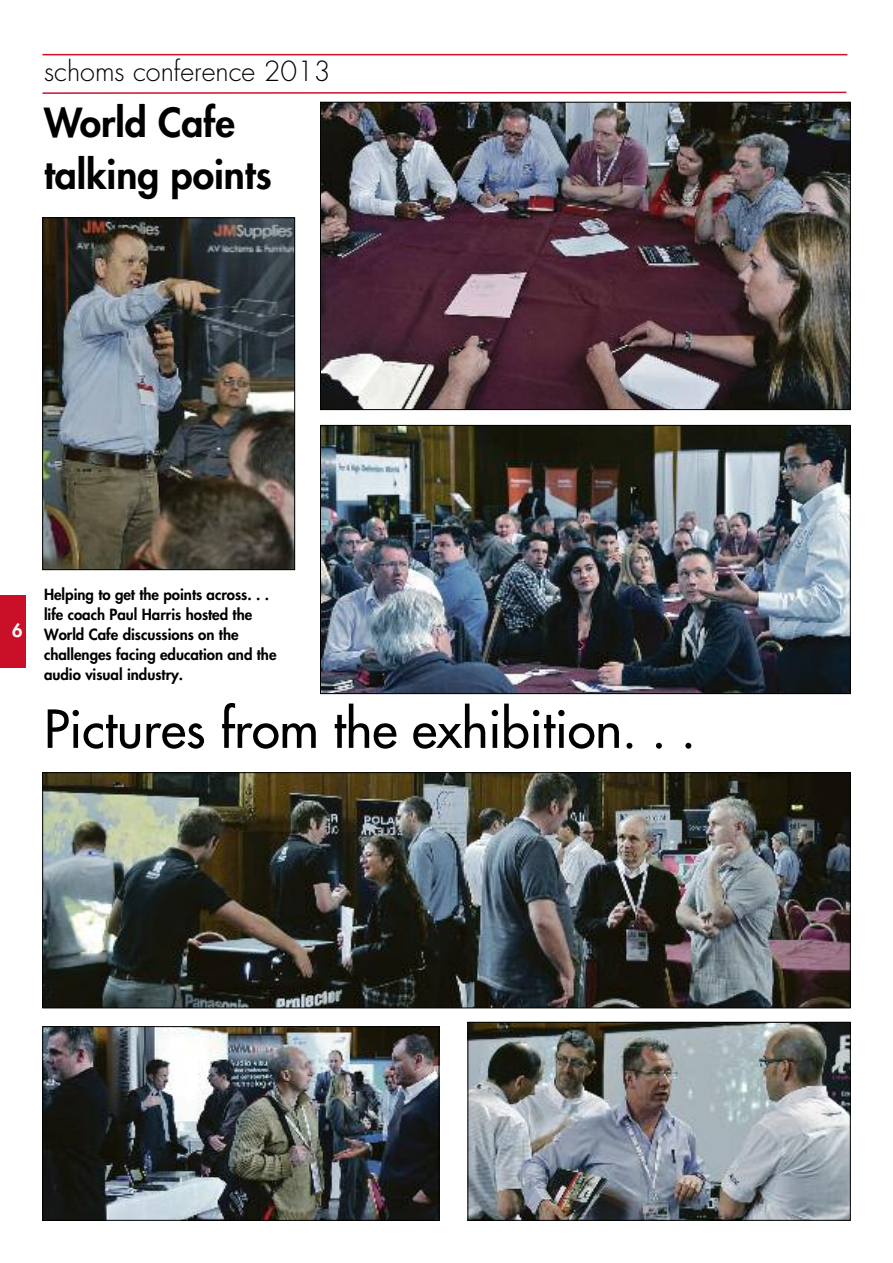
<style>
.page{position:relative;width:893px;height:1263px;background:#fff}
.page>*{position:absolute;margin:0;border:0;box-sizing:border-box;transform-origin:0 0}
.t1{font:51px "Futura";color:#000}
.t2{font:800 39px/51.9px "Futura";color:#000}
.t3{font:300 27px "Futura";color:#000}
.t4{font:800 18px "Futura";color:#fff}
.t5{font:800 15px/20px "Futura";color:#000}
</style>
<div class="page">
<svg style="left:42px;top:91px;width:805px;height:3px"></svg>
<hr style="left:43px;top:54px;width:804px;height:1px;background:#ca1029">
<div style="left:0;top:595px;width:26px;height:73px;background:#ca1029"></div>
<img style="left:322px;top:427px;width:526px;height:265px">
<div style="left:320px;top:425px;width:530px;height:269px;border:1px solid #000"></div>
<img style="left:45px;top:774px;width:803px;height:232px">
<div style="left:43px;top:772px;width:807px;height:236px;border:1px solid #000"></div>
<img style="left:322px;top:104px;width:526px;height:304px">
<div style="left:320px;top:102px;width:530px;height:308px;border:1px solid #000"></div>
<img style="left:45px;top:1028px;width:392px;height:190px">
<div style="left:43px;top:1026px;width:396px;height:194px;border:1px solid #000"></div>
<img style="left:45px;top:220px;width:248px;height:348px">
<div style="left:43px;top:218px;width:252px;height:352px;border:1px solid #000"></div>
<img style="left:470px;top:1024px;width:378px;height:194px">
<div style="left:468px;top:1022px;width:382px;height:198px;border:1px solid #000"></div>
<h3 class="t3" style="left:44px;top:59px;width:288px">schoms conference 2013</h3>
<h2 class="t2" style="left:44px;top:99px;width:229px">World Cafe talking points</h2>
<p class="t4" style="left:12px;top:621px;width:12px">6</p>
<p class="t5" style="left:44px;top:586px;width:234px">Helping to get the points across. . . life coach Paul Harris hosted the<br>World Cafe discussions on the challenges facing education and the audio visual industry.</p>
<h1 class="t1" style="left:44px;top:704px;width:653px">Pictures from the exhibition. . .</h1>
</div>
